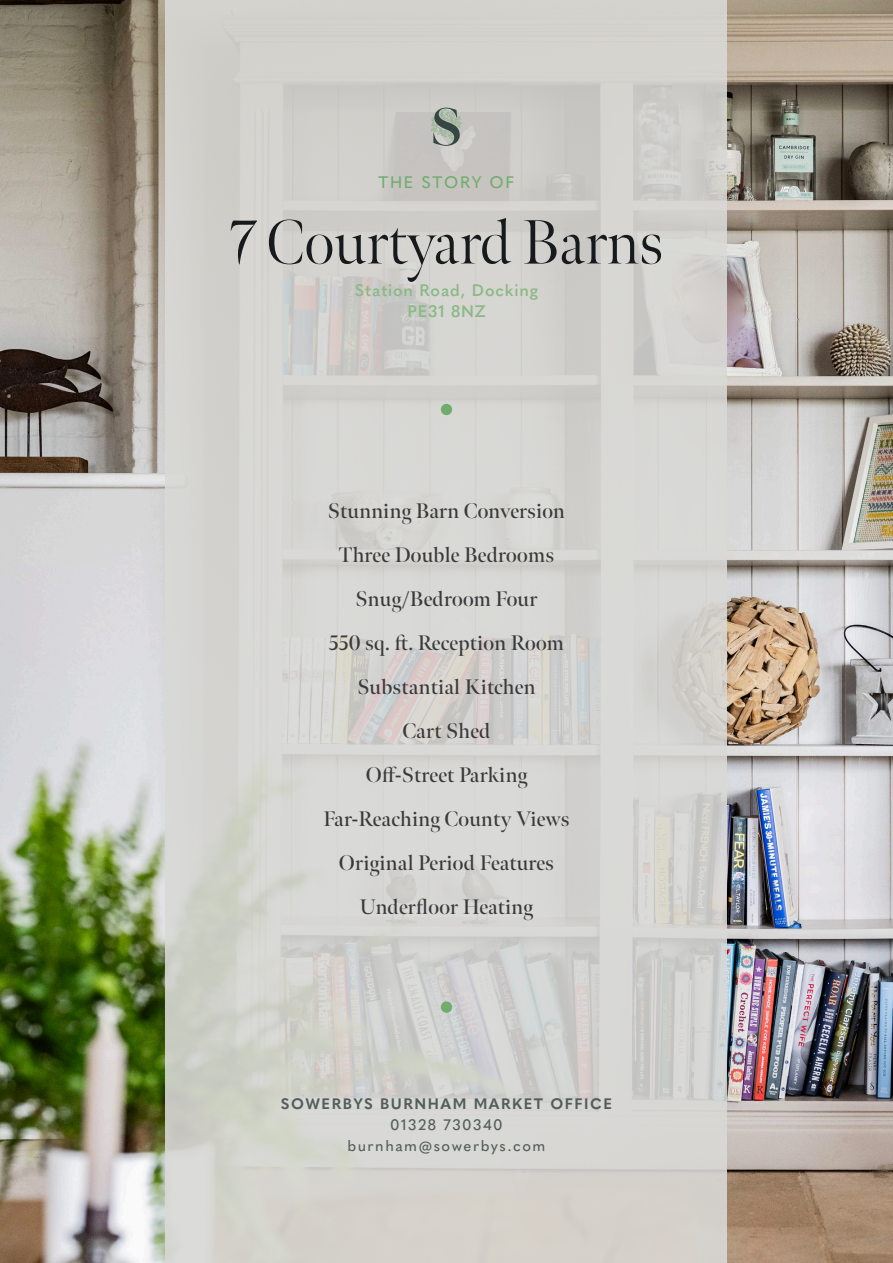
<style>
.page{position:relative;width:893px;height:1263px;background:#fff}
.page>*{position:absolute;margin:0;border:0;box-sizing:border-box;transform-origin:0 0}
.t1{font:300 62.25px "Meno Banner";color:#161a1d}
.t2{font:600 21px "Meno Banner";letter-spacing:.01em;color:#393a3c}
.t3{font:600 16.5px "Quasimoda";letter-spacing:.05em;color:#8bb986}
.t4{font:500 16.5px "Quasimoda";letter-spacing:.1em;color:#71ac6c}
.t5{font:500 15px "Quasimoda";letter-spacing:.1em;color:#525e5c}
.t6{font:700 15px "Quasimoda";letter-spacing:.1em;color:#525e5c}
</style>
<div class="page">
<img style="left:0;top:0;width:893px;height:1263px">
<div style="left:166px;top:0;width:561px;height:1263px;background:#d9d9d6"></div>
<div style="left:441px;top:404px;width:11px;height:11px;background:#71ac6c;border-radius:50%"></div>
<div style="left:441px;top:1001px;width:11px;height:12px;background:#71ac6c;border-radius:50%"></div>
<svg style="left:431px;top:108px;width:31px;height:38px"></svg>
<p class="t4" style="left:379px;top:169px;width:137px">THE STORY OF</p>
<p class="t1" style="left:230px;top:205px;width:435px">7 Courtyard Barns</p>
<p class="t3" style="left:355px;top:277px;width:185px">Station Road, Docking</p>
<p class="t3" style="left:407px;top:298px;width:80px">PE31 8NZ</p>
<p class="t2" style="left:328px;top:498px;width:239px">Stunning Barn Conversion</p>
<p class="t2" style="left:339px;top:542px;width:217px">Three Double Bedrooms</p>
<p class="t2" style="left:356px;top:586px;width:183px">Snug/Bedroom Four</p>
<p class="t2" style="left:329px;top:630px;width:236px">550 sq. ft. Reception Room</p>
<p class="t2" style="left:357px;top:674px;width:179px">Substantial Kitchen</p>
<p class="t2" style="left:402px;top:718px;width:89px">Cart Shed</p>
<p class="t2" style="left:366px;top:762px;width:163px">Off-Street Parking</p>
<p class="t2" style="left:323px;top:806px;width:247px">Far-Reaching County Views</p>
<p class="t2" style="left:339px;top:850px;width:217px">Original Period Features</p>
<p class="t2" style="left:360px;top:894px;width:175px">Underfloor Heating</p>
<p class="t6" style="left:281px;top:1092px;width:333px">SOWERBYS BURNHAM MARKET OFFICE</p>
<p class="t5" style="left:390px;top:1113px;width:114px">01328 730340</p>
<p class="t5" style="left:347px;top:1134px;width:199px">burnham@sowerbys.com</p>
</div>
